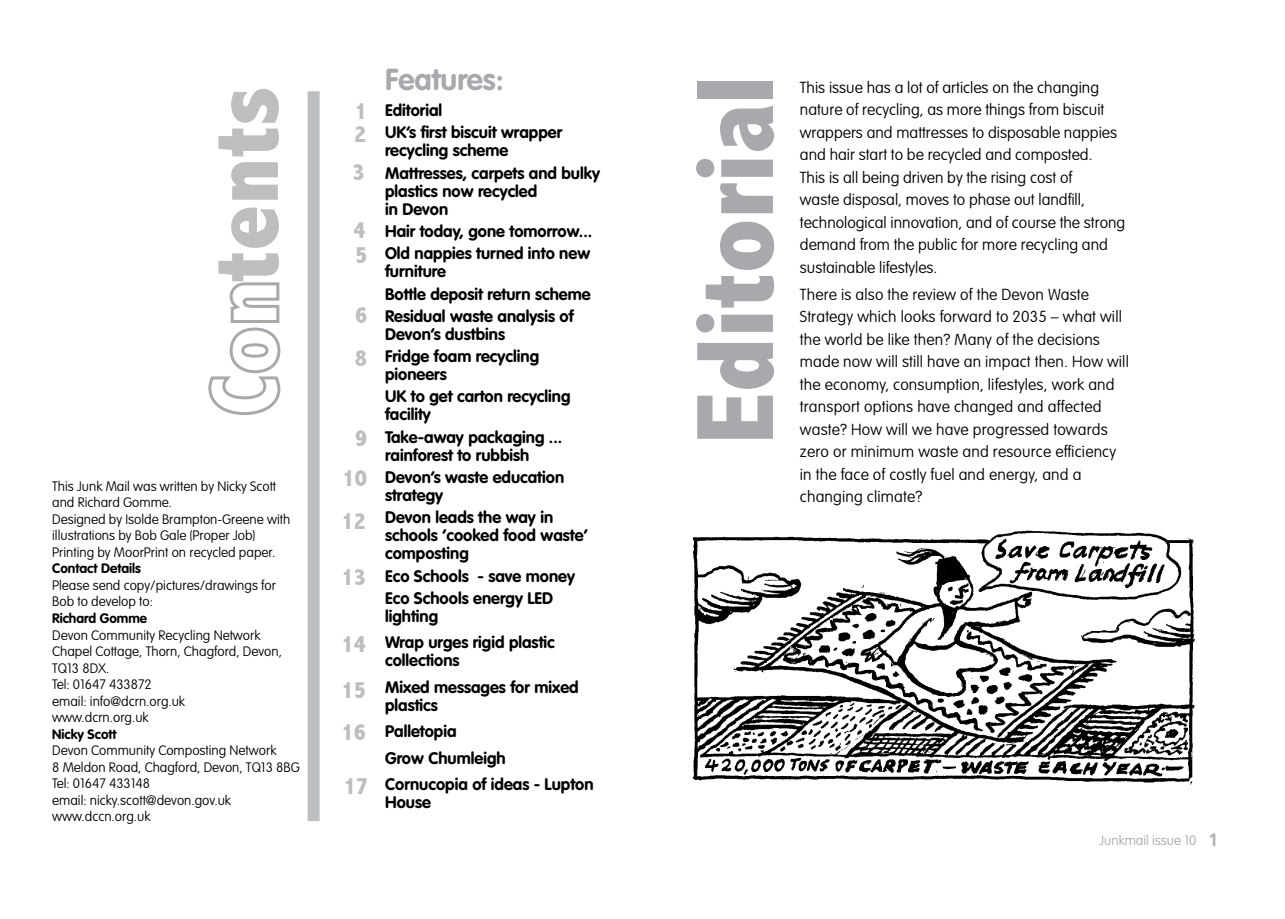
<style>
.page{position:relative;width:1285px;height:919px;background:#fff}
.page>*{position:absolute;margin:0;border:0;box-sizing:border-box;transform-origin:0 0}
.t1{font:800 condensed 111px "Abadi";color:#a7a9ac}
.t2{font:800 condensed 98.1px "Abadi";color:#bcbec0}
.t3{font:700 30px "VAG Rounded";color:#a7a9ac}
.t4{font:800 condensed 24px/45.5px "Abadi";color:#bcbec0}
.t5{font:700 18px "Frutiger";color:#b1b4b6}
.t6{font:700 16.5px/22.2px "VAG Rounded";color:#000}
.t7{font:100 15.75px/22.5px "VAG Rounded";letter-spacing:.01em;color:#000}
.t8{font:100 13.5px/16.5px "VAG Rounded";color:#000}
.t9{font:700 13.5px "VAG Rounded";color:#000}
.t10{font:100 13.5px "VAG Rounded";color:#a7a9ac}
</style>
<div class="page">
<svg style="left:208px;top:282px;width:73px;height:133px"></svg>
<div style="left:307px;top:91px;width:12px;height:730px;background:#bcbec0"></div>
<img style="left:689px;top:530px;width:507px;height:255px">
<h2 class="t2" style="left:188px;top:282px;width:198px;rotate:-90deg">tents</h2>
<p class="t8" style="left:52px;top:478px;width:239px">This Junk Mail was written by Nicky Scott and Richard Gomme.<br>Designed by Isolde Brampton-Greene with illustrations by Bob Gale (Proper Job)<br>Printing by MoorPrint on recycled paper.</p>
<p class="t9" style="left:52px;top:560px;width:90px">Contact Details</p>
<p class="t8" style="left:52px;top:577px;width:225px">Please send copy/pictures/drawings for<br>Bob to develop to:</p>
<p class="t9" style="left:52px;top:610px;width:96px">Richard Gomme</p>
<p class="t8" style="left:52px;top:627px;width:231px">Devon Community Recycling Network<br>Chapel Cottage, Thorn, Chagford, Devon,<br>TQ13 8DX.<br>Tel: 01647 433872<br>email: info@dcrn.org.uk www.dcrn.org.uk</p>
<p class="t9" style="left:52px;top:725px;width:66px">Nicky Scott</p>
<p class="t8" style="left:52px;top:742px;width:249px">Devon Community Composting Network<br>8 Meldon Road, Chagford, Devon, TQ13 8BG<br>Tel: 01647 433148<br>email: nicky.scott@devon.gov.uk www.dccn.org.uk</p>
<h3 class="t4" style="left:354px;top:88px;width:14px">1</h3>
<h3 class="t4" style="left:354px;top:111px;width:14px">2</h3>
<h3 class="t4" style="left:352px;top:149px;width:14px">3</h3>
<h3 class="t4" style="left:353px;top:207px;width:14px">4</h3>
<h3 class="t4" style="left:355px;top:232px;width:14px">5</h3>
<h3 class="t4" style="left:355px;top:292px;width:14px">6</h3>
<h3 class="t4" style="left:354px;top:335px;width:14px">8</h3>
<h3 class="t4" style="left:355px;top:415px;width:14px">9</h3>
<h3 class="t4" style="left:342px;top:455px;width:26px">10</h3>
<h3 class="t4" style="left:341px;top:498px;width:26px">12</h3>
<h3 class="t4" style="left:341px;top:554px;width:26px">13</h3>
<h3 class="t4" style="left:341px;top:621px;width:26px">14<br>15</h3>
<h3 class="t4" style="left:341px;top:709px;width:26px">16</h3>
<h3 class="t4" style="left:344px;top:763px;width:26px">17</h3>
<h3 class="t3" style="left:385px;top:61px;width:120px">Features:</h3>
<p class="t6" style="left:385px;top:100px;width:179px">Editorial<br>UK’s first biscuit wrapper</p>
<p class="t6" style="left:385px;top:140px;width:216px">recycling scheme<br>Mattresses, carpets and bulky</p>
<p class="t6" style="left:385px;top:182px;width:154px;line-height:18px">plastics now recycled in Devon</p>
<p class="t6" style="left:385px;top:221px;width:208px">Hair today, gone tomorrow...<br>Old nappies turned into new</p>
<p class="t6" style="left:385px;top:261px;width:207px">furniture<br>Bottle deposit return scheme<br>Residual waste analysis of</p>
<p class="t6" style="left:385px;top:323px;width:155px">Devon’s dustbins<br>Fridge foam recycling</p>
<p class="t6" style="left:385px;top:364px;width:187px">pioneers<br>UK to get carton recycling</p>
<p class="t6" style="left:385px;top:404px;width:178px">facility<br>Take-away packaging ...</p>
<p class="t6" style="left:385px;top:444px;width:181px">rainforest to rubbish<br>Devon’s waste education</p>
<p class="t6" style="left:385px;top:484px;width:170px">strategy<br>Devon leads the way in</p>
<p class="t6" style="left:385px;top:527px;width:204px;line-height:18px">schools ‘cooked food waste’ composting</p>
<p class="t6" style="left:385px;top:565px;width:191px">Eco Schools - save money<br>Eco Schools energy LED</p>
<p class="t6" style="left:385px;top:603px;width:171px;line-height:26.5px">lighting<br>Wrap urges rigid plastic</p>
<p class="t6" style="left:385px;top:647px;width:195px;line-height:26.5px">collections<br>Mixed messages for mixed</p>
<p class="t6" style="left:385px;top:692px;width:210px;line-height:26.5px">plastics<br>Palletopia<br>Grow Chumleigh<br>Cornucopia of ideas - Lupton</p>
<p class="t6" style="left:385px;top:792px;width:47px">House</p>
<h1 class="t1" style="left:671px;top:444px;width:370px;rotate:-90deg">Editorial</h1>
<p class="t7" style="left:799px;top:77px;width:327px">This issue has a lot of articles on the changing nature of recycling, as more things from biscuit wrappers and mattresses to disposable nappies and hair start to be recycled and composted.<br>This is all being driven by the rising cost of<br>waste disposal, moves to phase out landfill, technological innovation, and of course the strong demand from the public for more recycling and sustainable lifestyles.</p>
<p class="t7" style="left:799px;top:283px;width:330px">There is also the review of the Devon Waste Strategy which looks forward to 2035 – what will the world be like then? Many of the decisions made now will still have an impact then. How will the economy, consumption, lifestyles, work and transport options have changed and affected waste? How will we have progressed towards zero or minimum waste and resource efficiency in the face of costly fuel and energy, and a changing climate?</p>
<p class="t10" style="left:1099px;top:832px;width:98px">Junkmail issue 10</p>
<p class="t5" style="left:1207px;top:828px;width:12px">1</p>
</div>
